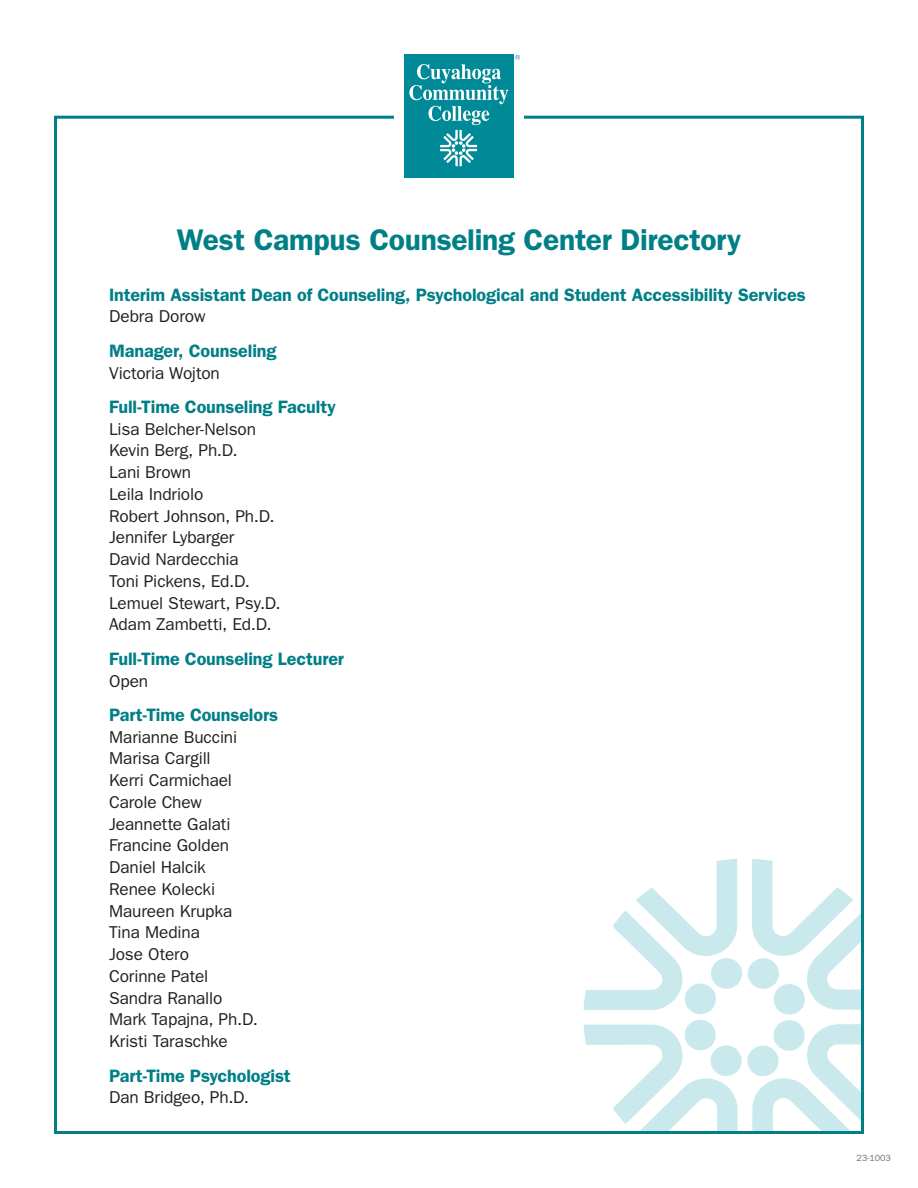
<style>
.page{position:relative;width:918px;height:1188px;background:#fff}
.page>*{position:absolute;margin:0;border:0;box-sizing:border-box;transform-origin:0 0}
.Title_H1{font:600 30px "ITC Franklin Gothic Std";letter-spacing:-.01em;color:#007f87}
.Subtitle_H2{font:600 18px "ITC Franklin Gothic Std";letter-spacing:-.01em;color:#007f87}
.Counselor_Name{font:17.25px "ITC Franklin Gothic Std";letter-spacing:-.005em;color:#231f20}
.t1{font:9px "ITC Franklin Gothic Std";color:#6d6f71}
</style>
<div class="page">
<div style="left:748px;top:958px;width:31px;height:31px;background:#cae9ed;border-radius:50%"></div>
<div style="left:685px;top:984px;width:31px;height:30px;background:#cae9ed;border-radius:50%"></div>
<svg style="left:584px;top:859px;width:158px;height:151px"></svg>
<div style="left:711px;top:1045px;width:31px;height:31px;background:#cae9ed;border-radius:50%"></div>
<svg style="left:584px;top:1019px;width:154px;height:111px"></svg>
<div style="left:774px;top:1020px;width:31px;height:31px;background:#cae9ed;border-radius:50%"></div>
<svg style="left:747px;top:1024px;width:113px;height:106px"></svg>
<svg style="left:752px;top:859px;width:108px;height:156px"></svg>
<div style="left:404px;top:54px;width:109px;height:123px;background:#008996"></div>
<svg style="left:409px;top:64px;width:99px;height:102px"></svg>
<svg style="left:515px;top:55px;width:5px;height:5px"></svg>
<h1 class="Title_H1" style="left:177px;top:222px;width:566px">West Campus Counseling Center Directory</h1>
<h2 class="Subtitle_H2" style="left:109px;top:284px;width:698px">Interim Assistant Dean of Counseling, Psychological and Student Accessibility Services</h2>
<p class="Counselor_Name" style="left:109px;top:307px;width:98px">Debra Dorow</p>
<h2 class="Subtitle_H2" style="left:109px;top:340px;width:169px">Manager, Counseling</h2>
<p class="Counselor_Name" style="left:109px;top:363px;width:112px">Victoria Wojton</p>
<h2 class="Subtitle_H2" style="left:109px;top:396px;width:228px">Full-Time Counseling Faculty</h2>
<p class="Counselor_Name" style="left:109px;top:419px;width:149px">Lisa Belcher-Nelson</p>
<p class="Counselor_Name" style="left:109px;top:441px;width:130px">Kevin Berg, Ph.D.</p>
<p class="Counselor_Name" style="left:109px;top:462px;width:84px">Lani Brown</p>
<p class="Counselor_Name" style="left:109px;top:484px;width:96px">Leila Indriolo</p>
<p class="Counselor_Name" style="left:109px;top:506px;width:167px">Robert Johnson, Ph.D.</p>
<p class="Counselor_Name" style="left:109px;top:528px;width:127px">Jennifer Lybarger</p>
<p class="Counselor_Name" style="left:109px;top:549px;width:131px">David Nardecchia</p>
<p class="Counselor_Name" style="left:109px;top:571px;width:143px">Toni Pickens, Ed.D.</p>
<p class="Counselor_Name" style="left:109px;top:593px;width:173px">Lemuel Stewart, Psy.D.</p>
<p class="Counselor_Name" style="left:109px;top:615px;width:164px">Adam Zambetti, Ed.D.</p>
<h2 class="Subtitle_H2" style="left:109px;top:648px;width:236px">Full-Time Counseling Lecturer</h2>
<p class="Counselor_Name" style="left:109px;top:671px;width:41px">Open</p>
<h2 class="Subtitle_H2" style="left:109px;top:704px;width:171px">Part-Time Counselors</h2>
<p class="Counselor_Name" style="left:109px;top:727px;width:130px">Marianne Buccini</p>
<p class="Counselor_Name" style="left:109px;top:749px;width:103px">Marisa Cargill</p>
<p class="Counselor_Name" style="left:109px;top:770px;width:124px">Kerri Carmichael</p>
<p class="Counselor_Name" style="left:109px;top:792px;width:94px">Carole Chew</p>
<p class="Counselor_Name" style="left:109px;top:814px;width:123px">Jeannette Galati</p>
<p class="Counselor_Name" style="left:109px;top:836px;width:122px">Francine Golden</p>
<p class="Counselor_Name" style="left:109px;top:857px;width:98px">Daniel Halcik</p>
<p class="Counselor_Name" style="left:109px;top:879px;width:108px">Renee Kolecki</p>
<p class="Counselor_Name" style="left:109px;top:901px;width:125px">Maureen Krupka</p>
<p class="Counselor_Name" style="left:109px;top:923px;width:92px">Tina Medina</p>
<p class="Counselor_Name" style="left:109px;top:944px;width:81px">Jose Otero</p>
<p class="Counselor_Name" style="left:109px;top:966px;width:101px">Corinne Patel</p>
<p class="Counselor_Name" style="left:109px;top:988px;width:115px">Sandra Ranallo</p>
<p class="Counselor_Name" style="left:109px;top:1010px;width:150px">Mark Tapajna, Ph.D.</p>
<p class="Counselor_Name" style="left:109px;top:1031px;width:120px">Kristi Taraschke</p>
<h2 class="Subtitle_H2" style="left:109px;top:1065px;width:183px">Part-Time Psychologist</h2>
<p class="Counselor_Name" style="left:109px;top:1088px;width:142px">Dan Bridgeo, Ph.D.</p>
<p class="t1" style="left:857px;top:1153px;width:36px">23-1003</p>
</div>
